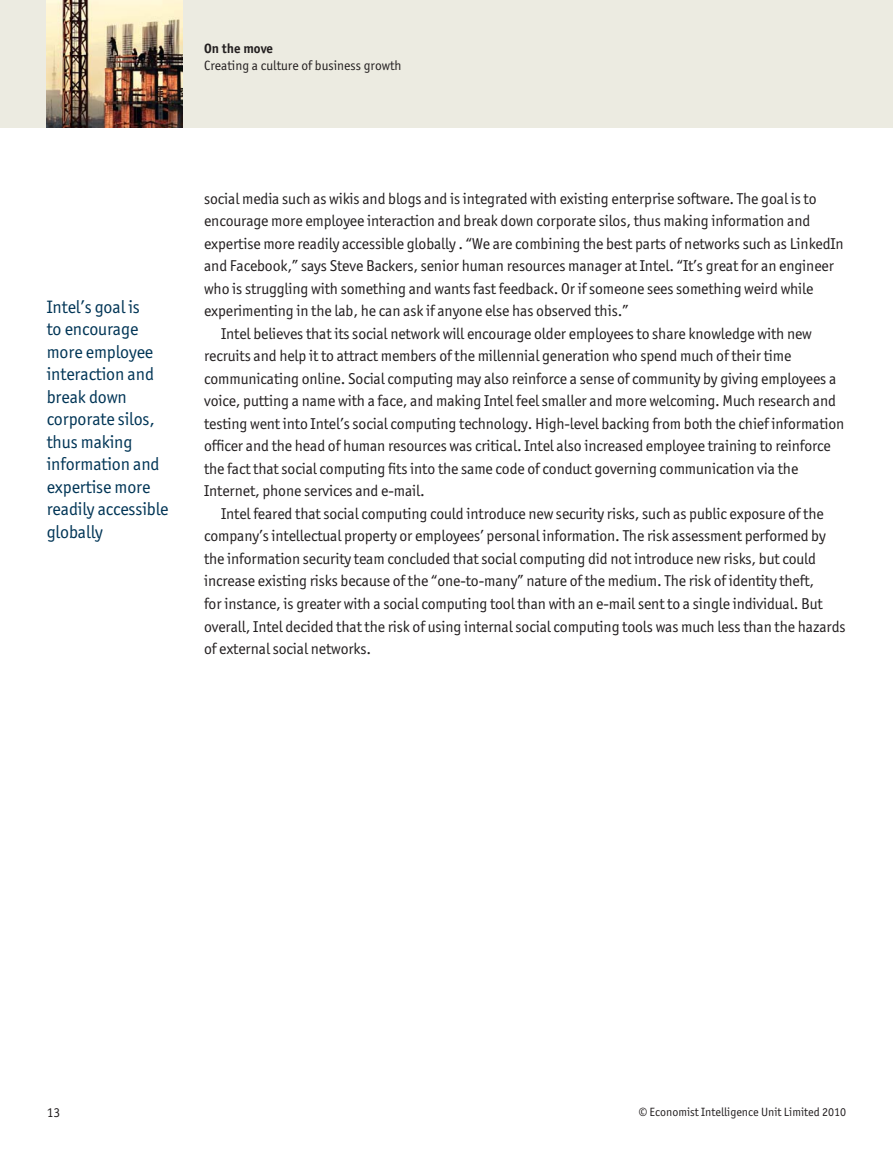
<style>
.page{position:relative;width:893px;height:1149px;background:#fff}
.page>*{position:absolute;margin:0;border:0;box-sizing:border-box;transform-origin:0 0}
.t1{font:18px/22.5px "Officina San ITC";letter-spacing:-.005em;color:#003556}
.t2{font:15.75px "Officina San ITC";letter-spacing:-.005em;color:#231f20}
.t3{font:13.5px "Officina San ITC";color:#231f20}
.t4{font:700 13.5px "Officina San ITC";color:#231f20}
.t5{font:12px "Officina San ITC";color:#231f20}
</style>
<div class="page">
<div style="left:0;top:0;width:893px;height:128px;background:#ecebe1"></div>
<img style="left:47px;top:0;width:136px;height:128px">
<p class="t4" style="left:204px;top:42px;width:71px">On the move</p>
<p class="t3" style="left:204px;top:58px;width:199px">Creating a culture of business growth</p>
<p class="t1" style="left:47px;top:296px;width:123px">Intel’s goal is<br>to encourage more employee interaction and break down corporate silos, thus making information and expertise more readily accessible globally</p>
<p class="t2" style="left:204px;top:190px;width:614px">social media such as wikis and blogs and is integrated with existing enterprise software. The goal is to</p>
<p class="t2" style="left:204px;top:213px;width:608px">encourage more employee interaction and break down corporate silos, thus making information and</p>
<p class="t2" style="left:204px;top:235px;width:641px">expertise more readily accessible globally . “We are combining the best parts of networks such as LinkedIn</p>
<p class="t2" style="left:204px;top:258px;width:631px">and Facebook,” says Steve Backers, senior human resources manager at Intel. “It’s great for an engineer</p>
<p class="t2" style="left:204px;top:280px;width:611px">who is struggling with something and wants fast feedback. Or if someone sees something weird while</p>
<p class="t2" style="left:204px;top:303px;width:426px">experimenting in the lab, he can ask if anyone else has observed this.”</p>
<p class="t2" style="left:221px;top:325px;width:592px">Intel believes that its social network will encourage older employees to share knowledge with new</p>
<p class="t2" style="left:204px;top:348px;width:589px">recruits and help it to attract members of the millennial generation who spend much of their time</p>
<p class="t2" style="left:204px;top:370px;width:634px">communicating online. Social computing may also reinforce a sense of community by giving employees a</p>
<p class="t2" style="left:204px;top:393px;width:633px">voice, putting a name with a face, and making Intel feel smaller and more welcoming. Much research and</p>
<p class="t2" style="left:204px;top:415px;width:642px">testing went into Intel’s social computing technology. High-level backing from both the chief information</p>
<p class="t2" style="left:204px;top:438px;width:628px">officer and the head of human resources was critical. Intel also increased employee training to reinforce</p>
<p class="t2" style="left:204px;top:460px;width:596px">the fact that social computing fits into the same code of conduct governing communication via the</p>
<p class="t2" style="left:204px;top:483px;width:222px">Internet, phone services and e-mail.</p>
<p class="t2" style="left:221px;top:505px;width:604px">Intel feared that social computing could introduce new security risks, such as public exposure of the</p>
<p class="t2" style="left:204px;top:528px;width:623px">company’s intellectual property or employees’ personal information. The risk assessment performed by</p>
<p class="t2" style="left:204px;top:550px;width:613px">the information security team concluded that social computing did not introduce new risks, but could</p>
<p class="t2" style="left:204px;top:573px;width:611px">increase existing risks because of the “one-to-many” nature of the medium. The risk of identity theft,</p>
<p class="t2" style="left:204px;top:595px;width:620px">for instance, is greater with a social computing tool than with an e-mail sent to a single individual. But</p>
<p class="t2" style="left:204px;top:618px;width:643px">overall, Intel decided that the risk of using internal social computing tools was much less than the hazards</p>
<p class="t2" style="left:204px;top:640px;width:169px">of external social networks.</p>
<p class="t3" style="left:47px;top:1105px;width:15px">13</p>
<p class="t5" style="left:639px;top:1105px;width:209px">© Economist Intelligence Unit Limited 2010</p>
</div>
